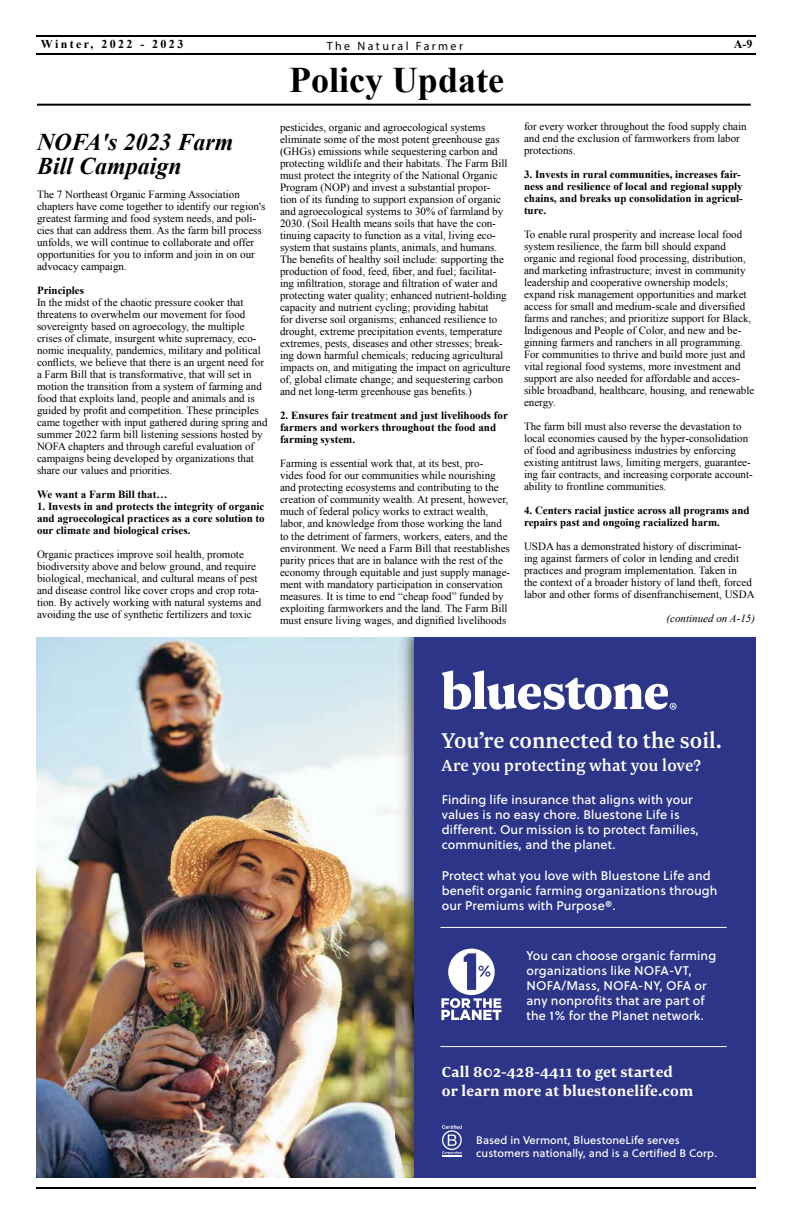
<style>
.page{position:relative;width:792px;height:1224px;background:#fff}
.page>*{position:absolute;margin:0;border:0;box-sizing:border-box;transform-origin:0 0}
.t1{font:700 36px "Times New Roman";color:#000}
.t2{font:500 25px "Newzald";color:#fff}
.t3{font:italic 700 24px/24px "Times New Roman";color:#000}
.t4{font:500 18.9px "Newzald";letter-spacing:.01em;color:#fff}
.t5{font:700 17px/19px "Newzald";letter-spacing:.015em;color:#fff}
.t6{font:12.6px/15.1px "Soleil Bk";letter-spacing:.01em;color:#fff}
.t7{font:700 12px "Times New Roman";letter-spacing:.2em;color:#000}
.t8{font:12px "Myriad Pro";letter-spacing:.2em;color:#000}
.t9{font:11px/12px "Times New Roman";color:#000}
.t10{font:700 11px/12px "Times New Roman";color:#000}
.t11{font:11px/13.2px "Soleil Bk";letter-spacing:.01em;color:#fff}
.t12{font:italic 11px "Times New Roman";color:#000}
</style>
<div class="page">
<hr style="left:36px;top:1187px;width:720px;height:2px;background:#000">
<hr style="left:36px;top:35px;width:720px;height:2px;background:#000">
<hr style="left:36px;top:53px;width:720px;height:2px;background:#000">
<hr style="left:37px;top:104px;width:714px;height:2px;background:#000">
<img style="left:36px;top:638px;width:379px;height:540px">
<div style="left:415px;top:638px;width:341px;height:540px;background:#2c3588"></div>
<svg style="left:442px;top:671px;width:235px;height:39px"></svg>
<hr style="left:442px;top:1155px;width:20px;height:2px;background:#fff">
<svg style="left:442px;top:1125px;width:20px;height:29px"></svg>
<svg style="left:441px;top:949px;width:61px;height:71px"></svg>
<hr style="left:440px;top:927px;width:287px;height:1px;background:#fff">
<hr style="left:440px;top:1046px;width:287px;height:1px;background:#fff">
<p class="t7" style="left:41px;top:36px;width:144px">Winter, 2022 - 2023</p>
<p class="t8" style="left:327px;top:38px;width:138px">The Natural Farmer</p>
<p class="t7" style="left:734px;top:35px;width:20px">A-9</p>
<h3 class="t3" style="left:37px;top:129px;width:198px">NOFA's 2023 Farm<br>Bill Campaign</h3>
<p class="t9" style="left:37px;top:188px;width:230px">The 7 Northeast Organic Farming Association chapters have come together to identify our region's greatest farming and food system needs, and poli&shy;cies that can address them. As the farm bill process unfolds, we will continue to collaborate and offer opportunities for you to inform and join in on our advocacy campaign.</p>
<p class="t10" style="left:37px;top:284px;width:49px">Principles</p>
<p class="t9" style="left:37px;top:296px;width:232px">In the midst of the chaotic pressure cooker that threatens to overwhelm our movement for food sovereignty based on agroecology, the multiple crises of climate, insurgent white supremacy, eco&shy;nomic inequality, pandemics, military and political conflicts, we believe that there is an urgent need for a Farm Bill that is transformative, that will set in motion the transition from a system of farming and food that exploits land, people and animals and is guided by profit and competition. These principles came together with input gathered during spring and summer 2022 farm bill listening sessions hosted by NOFA chapters and through careful evaluation of campaigns being developed by organizations that share our values and priorities.</p>
<p class="t10" style="left:37px;top:488px;width:132px">We want a Farm Bill that…</p>
<p class="t10" style="left:37px;top:500px;width:229px;text-align:justify">1. Invests in and protects the integrity of organic and agroecological practices as a core solution to our climate and biological crises.</p>
<p class="t9" style="left:37px;top:548px;width:226px">Organic practices improve soil health, promote biodiversity above and below ground, and require biological, mechanical, and cultural means of pest and disease control like cover crops and crop rota&shy;tion. By actively working with natural systems and avoiding the use of synthetic fertilizers and toxic</p>
<h1 class="t1" style="left:289px;top:55px;width:216px">Policy Update</h1>
<p class="t9" style="left:280px;top:122px;width:232px">pesticides, organic and agroecological systems eliminate some of the most potent greenhouse gas (GHGs) emissions while sequestering carbon and protecting wildlife and their habitats. The Farm Bill must protect the integrity of the National Organic Program (NOP) and invest a substantial propor&shy;tion of its funding to support expansion of organic and agroecological systems to 30% of farmland by 2030. (Soil Health means soils that have the con&shy;tinuing capacity to function as a vital, living eco&shy;system that sustains plants, animals, and humans.<br>The benefits of healthy soil include: supporting the production of food, feed, fiber, and fuel; facilitat&shy;ing infiltration, storage and filtration of water and protecting water quality; enhanced nutrient-holding capacity and nutrient cycling; providing habitat<br>for diverse soil organisms; enhanced resilience to drought, extreme precipitation events, temperature extremes, pests, diseases and other stresses; break&shy;ing down harmful chemicals; reducing agricultural impacts on, and mitigating the impact on agriculture of, global climate change; and sequestering carbon and net long-term greenhouse gas benefits.)</p>
<p class="t10" style="left:280px;top:410px;width:229px">2. Ensures fair treatment and just livelihoods for farmers and workers throughout the food and farming system.</p>
<p class="t9" style="left:280px;top:458px;width:232px">Farming is essential work that, at its best, pro-<br>vides food for our communities while nourishing and protecting ecosystems and contributing to the creation of community wealth. At present, however, much of federal policy works to extract wealth, labor, and knowledge from those working the land to the detriment of farmers, workers, eaters, and the environment. We need a Farm Bill that reestablishes parity prices that are in balance with the rest of the economy through equitable and just supply manage&shy;ment with mandatory participation in conservation measures. It is time to end “cheap food” funded by exploiting farmworkers and the land. The Farm Bill must ensure living wages, and dignified livelihoods</p>
<p class="t9" style="left:524px;top:120px;width:224px">for every worker throughout the food supply chain and end the exclusion of farmworkers from labor protections.</p>
<p class="t10" style="left:524px;top:168px;width:220px">3. Invests in rural communities, increases fair&shy;ness and resilience of local and regional supply chains, and breaks up consolidation in agricul&shy;ture.</p>
<p class="t9" style="left:524px;top:228px;width:232px">To enable rural prosperity and increase local food system resilience, the farm bill should expand organic and regional food processing, distribution, and marketing infrastructure; invest in community leadership and cooperative ownership models; expand risk management opportunities and market access for small and medium-scale and diversified farms and ranches; and prioritize support for Black, Indigenous and People of Color, and new and be&shy;ginning farmers and ranchers in all programming.<br>For communities to thrive and build more just and vital regional food systems, more investment and support are also needed for affordable and acces&shy;sible broadband, healthcare, housing, and renewable energy.</p>
<p class="t9" style="left:524px;top:420px;width:230px">The farm bill must also reverse the devastation to local economies caused by the hyper-consolidation of food and agribusiness industries by enforcing existing antitrust laws, limiting mergers, guarantee&shy;ing fair contracts, and increasing corporate account&shy;ability to frontline communities.</p>
<p class="t10" style="left:524px;top:504px;width:227px">4. Centers racial justice across all programs and repairs past and ongoing racialized harm.</p>
<p class="t9" style="left:524px;top:540px;width:232px">USDA has a demonstrated history of discriminat&shy;ing against farmers of color in lending and credit practices and program implementation. Taken in<br>the context of a broader history of land theft, forced labor and other forms of disenfranchisement, USDA</p>
<p class="t12" style="left:667px;top:611px;width:90px">(continued on A-15)</p>
<h2 class="t2" style="left:442px;top:725px;width:282px">You’re connected to the soil.</h2>
<h3 class="t4" style="left:442px;top:753px;width:261px">Are you protecting what you love?</h3>
<p class="t6" style="left:442px;top:792px;width:259px">Finding life insurance that aligns with your values is no easy chore. Bluestone Life is different. Our mission is to protect families, communities, and the planet.</p>
<p class="t6" style="left:442px;top:867px;width:277px">Protect what you love with Bluestone Life and benefit organic farming organizations through our Premiums with Purpose®.</p>
<p class="t6" style="left:527px;top:947px;width:191px">You can choose organic farming organizations like NOFA-VT,<br>NOFA/Mass, NOFA-NY, OFA or any nonprofits that are part of the 1% for the Planet network.</p>
<h3 class="t5" style="left:442px;top:1061px;width:253px">Call 802-428-4411 to get started or learn more at bluestonelife.com</h3>
<p class="t11" style="left:476px;top:1133px;width:242px">Based in Vermont, BluestoneLife serves customers nationally, and is a Certified B Corp.</p>
</div>
